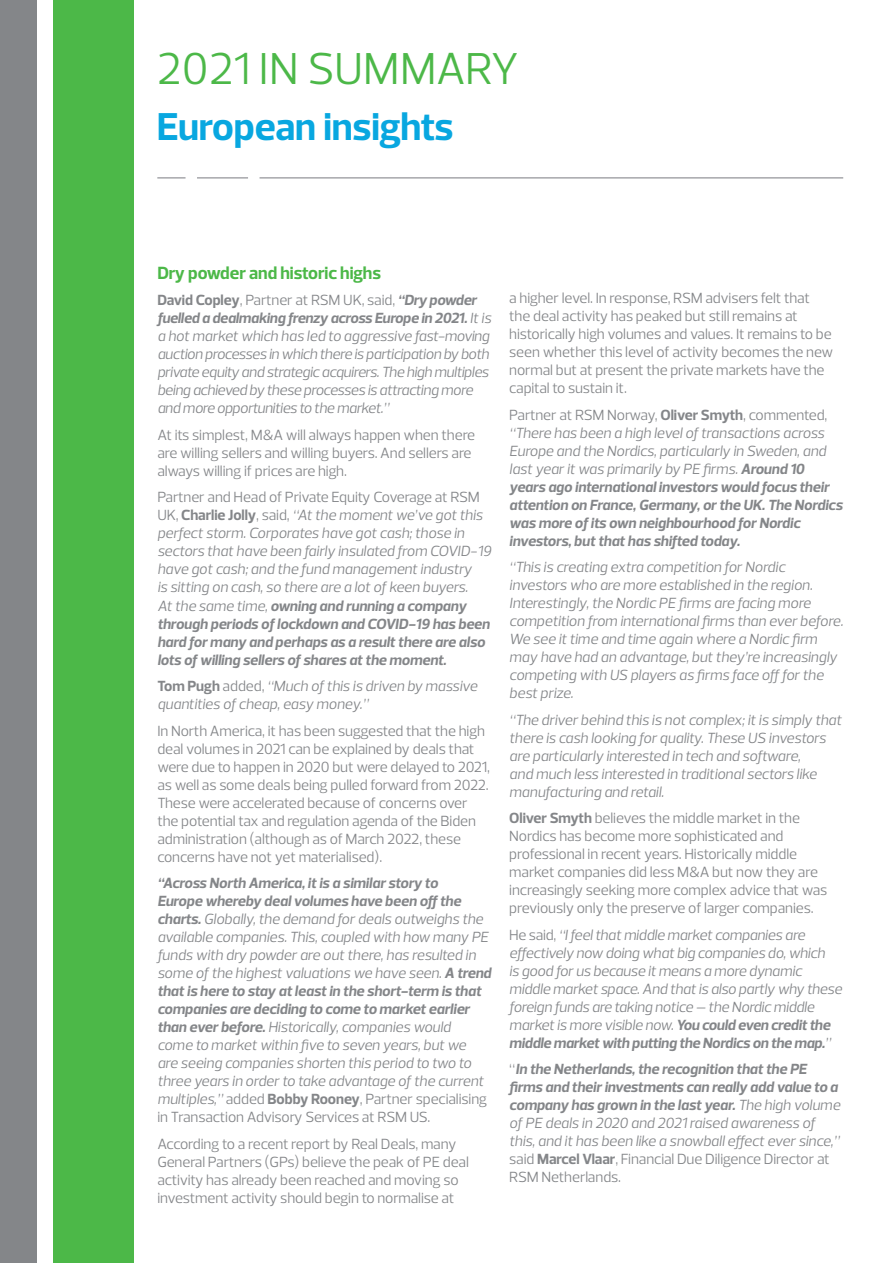
<style>
.page{position:relative;width:893px;height:1263px;background:#fff}
.page>*{position:absolute;margin:0;border:0;box-sizing:border-box;transform-origin:0 0}
.t1{font:45.45px "Prelo";color:#4cb848}
.t2{font:700 39.6px "Prelo";letter-spacing:-.005em;color:#08a7e0}
.t3{font:700 18px "Prelo";letter-spacing:-.005em;color:#4cb848}
.t4{font:italic 15px/18px "Prelo";letter-spacing:-.015em;color:#848689}
.t5{font:15px/18px "Prelo";letter-spacing:-.01em;color:#848689}
.t6{font:italic 700 15px/18px "Prelo";letter-spacing:-.005em;color:#848689}
.s1{font-weight:700;font-style:normal}
.s2{font-style:normal}
.s3{font-weight:700}
.s4{font-weight:400;font-style:normal}
.s5{font-weight:400}
</style>
<div class="page">
<hr style="left:892px;top:50px;width:1px;height:30px;background:#848689">
<div style="left:0;top:0;width:37px;height:1263px;background:#848689"></div>
<div style="left:53px;top:0;width:81px;height:1263px;background:#4cb848"></div>
<hr style="left:157px;top:177px;width:29px;height:2px;background:#a6a7ab">
<hr style="left:197px;top:177px;width:51px;height:2px;background:#a6a7ab">
<hr style="left:260px;top:177px;width:583px;height:2px;background:#a6a7ab">
<h1 class="t1" style="left:157px;top:43px;width:364px">2021 IN SUMMARY</h1>
<h2 class="t2" style="left:157px;top:105px;width:298px">European insights</h2>
<p class="t3" style="left:157px;top:263px;width:225px">Dry powder and historic highs</p>
<p class="t4" style="left:157px;top:291px;width:335px"><span class="s1">David Copley</span><span class="s2">, Partner at RSM UK, said,</span> <span class="s3">“Dry powder fuelled a dealmaking frenzy across Europe in 2021.</span> It is a hot market which has led to aggressive fast-moving auction processes in which there is participation by both private equity and strategic acquirers. The high multiples being achieved by these processes is attracting more and more opportunities to the market.”</p>
<p class="t5" style="left:157px;top:426px;width:319px">At its simplest, M&amp;A will always happen when there are willing sellers and willing buyers. And sellers are always willing if prices are high.</p>
<p class="t4" style="left:157px;top:488px;width:335px"><span class="s2">Partner and Head of Private Equity Coverage at RSM UK,</span> <span class="s1">Charlie Jolly</span><span class="s2">, said,</span> “At the moment we’ve got this perfect storm. Corporates have got cash; those in sectors that have been fairly insulated from COVID-19 have got cash; and the fund management industry<br>is sitting on cash, so there are a lot of keen buyers.<br>At the same time, <span class="s3">owning and running a company through periods of lockdown and COVID-19 has been hard for many and perhaps as a result there are also lots of willing sellers of shares at the moment.</span></p>
<p class="t4" style="left:157px;top:677px;width:322px"><span class="s1">Tom Pugh</span> <span class="s2">added,</span> “Much of this is driven by massive quantities of cheap, easy money.”</p>
<p class="t5" style="left:157px;top:721px;width:334px">In North America, it has been suggested that the high deal volumes in 2021 can be explained by deals that were due to happen in 2020 but were delayed to 2021, as well as some deals being pulled forward from 2022.<br>These were accelerated because of concerns over the potential tax and regulation agenda of the Biden administration (although as of March 2022, these concerns have not yet materialised).</p>
<p class="t4" style="left:157px;top:874px;width:335px"><span class="s3">“Across North America, it is a similar story to<br>Europe whereby deal volumes have been off the charts.</span> Globally, the demand for deals outweighs the available companies. This, coupled with how many PE funds with dry powder are out there, has resulted in some of the highest valuations we have seen. <span class="s3">A trend that is here to stay at least in the short-term is that companies are deciding to come to market earlier than ever before.</span> Historically, companies would<br>come to market within five to seven years, but we<br>are seeing companies shorten this period to two to three years in order to take advantage of the current multiples,” <span class="s2">added</span> <span class="s1">Bobby Rooney</span><span class="s2">, Partner specialising in Transaction Advisory Services at RSM US.</span></p>
<p class="t5" style="left:157px;top:1134px;width:313px">According to a recent report by Real Deals, many General Partners (GPs) believe the peak of PE deal activity has already been reached and moving so investment activity should begin to normalise at</p>
<p class="t5" style="left:509px;top:289px;width:325px">a higher level. In response, RSM advisers felt that the deal activity has peaked but still remains at historically high volumes and values. It remains to be seen whether this level of activity becomes the new normal but at present the private markets have the capital to sustain it.</p>
<p class="t6" style="left:509px;top:406px;width:335px"><span class="s4">Partner at RSM Norway,</span> <span class="s2">Oliver Smyth</span><span class="s4">, commented, </span><span class="s5">“There has been a high level of transactions across Europe and the Nordics, particularly in Sweden, and last year it was primarily by PE firms.</span> Around 10 years ago international investors would focus their attention on France, Germany, or the UK. The Nordics was more of its own neighbourhood for Nordic investors, but that has shifted today.</p>
<p class="t4" style="left:509px;top:558px;width:335px">“This is creating extra competition for Nordic investors who are more established in the region.<br>Interestingly, the Nordic PE firms are facing more competition from international firms than ever before.<br>We see it time and time again where a Nordic firm may have had an advantage, but they’re increasingly competing with US players as firms face off for the best prize.</p>
<p class="t4" style="left:509px;top:711px;width:334px">“The driver behind this is not complex; it is simply that there is cash looking for quality. These US investors are particularly interested in tech and software,<br>and much less interested in traditional sectors like manufacturing and retail.</p>
<p class="t5" style="left:509px;top:809px;width:320px"><span class="s3">Oliver Smyth</span> believes the middle market in the Nordics has become more sophisticated and professional in recent years. Historically middle market companies did less M&amp;A but now they are increasingly seeking more complex advice that was previously only the preserve of larger companies.</p>
<p class="t4" style="left:509px;top:926px;width:334px"><span class="s2">He said,</span> “I feel that middle market companies are effectively now doing what big companies do, which<br>is good for us because it means a more dynamic middle market space. And that is also partly why these foreign funds are taking notice – the Nordic middle market is more visible now. <span class="s3">You could even credit the middle market with putting the Nordics on the map.</span>”</p>
<p class="t6" style="left:509px;top:1060px;width:332px"><span class="s4">“</span>In the Netherlands, the recognition that the PE firms and their investments can really add value to a company has grown in the last year. <span class="s5">The high volume of PE deals in 2020 and 2021 raised awareness of this, and it has been like a snowball effect ever since,” </span><span class="s4">said</span> <span class="s2">Marcel Vlaar</span><span class="s4">, Financial Due Diligence Director at RSM Netherlands.</span></p>
</div>
